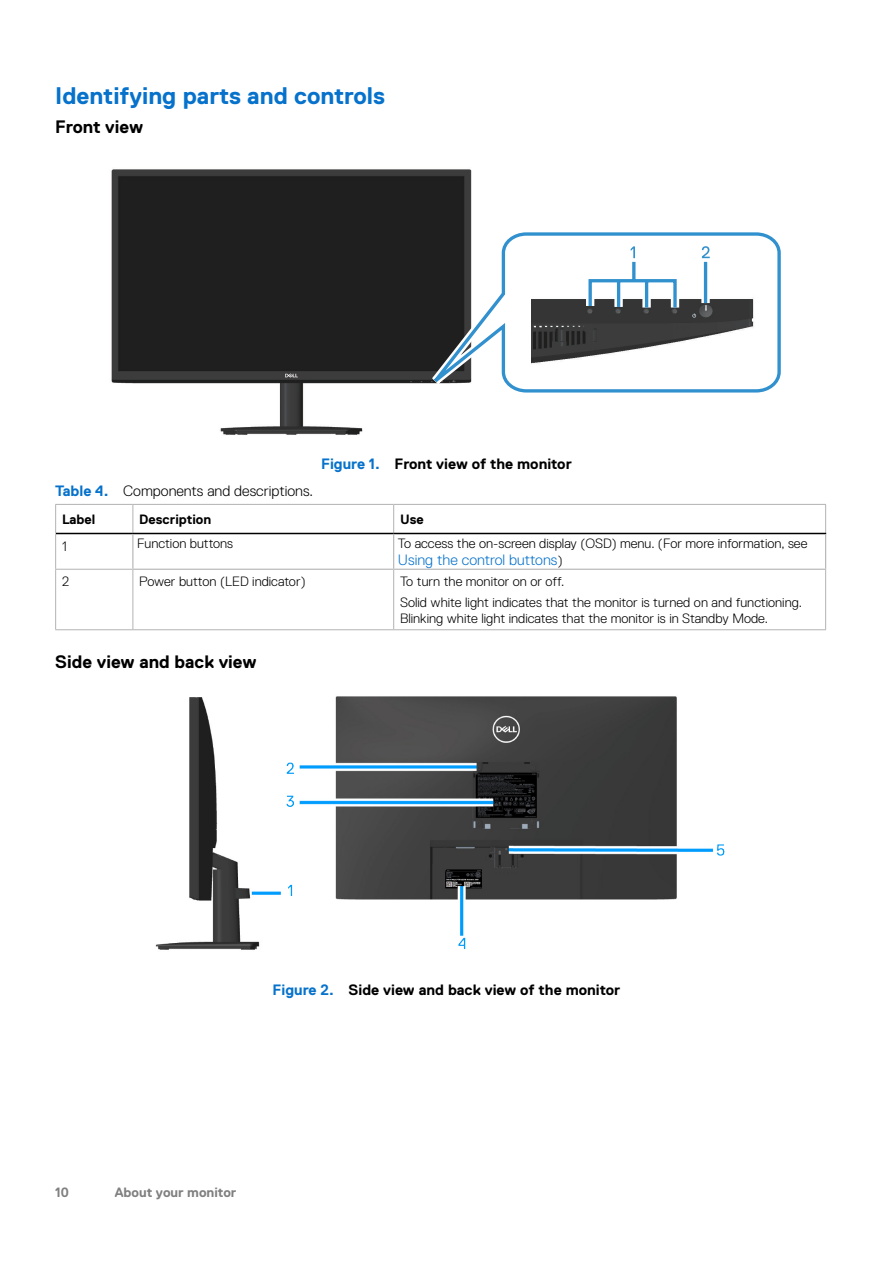
<style>
.page{position:relative;width:893px;height:1263px;background:#fff}
.page>*{position:absolute;margin:0;border:0;box-sizing:border-box;transform-origin:0 0}
.Head2{font:700 24px "Dell Replica";color:#0672cb}
.Head3{font:700 18px "Dell Replica";color:#000}
.Image_Title{font:700 15px "Dell Replica";color:#000}
.Table_Title{font:300 15px "Dell Replica";color:#000}
.Table_Paragraph{font:300 15px "Dell Replica";color:#0672cb}
.Table_Paragraph-2{font:300 13.5px/16.5px "Dell Replica";color:#000}
.Table_Head{font:700 13.5px "Dell Replica";color:#000}
.t1{font:700 13.5px "Dell Replica";color:#808080}
.s1{color:#0672cb}
.s2{font-weight:700;color:#0672cb}
.s3{font-size:13.5px;color:#000}
</style>
<div class="page">
<img style="left:111px;top:169px;width:361px;height:266px">
<svg style="left:385px;top:226px;width:87px;height:206px"></svg>
<svg style="left:415px;top:231px;width:366px;height:170px"></svg>
<svg style="left:582px;top:246px;width:132px;height:72px"></svg>
<hr style="left:55px;top:504px;width:78px;height:1px;background:#b3b3b3">
<svg style="left:55px;top:505px;width:1px;height:28px"></svg>
<hr style="left:133px;top:504px;width:261px;height:1px;background:#b3b3b3">
<svg style="left:132px;top:505px;width:1px;height:28px"></svg>
<hr style="left:394px;top:504px;width:432px;height:1px;background:#b3b3b3">
<svg style="left:393px;top:505px;width:1px;height:28px"></svg>
<svg style="left:825px;top:505px;width:1px;height:28px"></svg>
<hr style="left:55px;top:533px;width:1px;height:36px;background:#b3b3b3">
<hr style="left:55px;top:569px;width:77px;height:1px;background:#b3b3b3">
<hr style="left:55px;top:570px;width:1px;height:59px;background:#b3b3b3">
<hr style="left:132px;top:570px;width:1px;height:59px;background:#b3b3b3">
<hr style="left:393px;top:570px;width:1px;height:59px;background:#b3b3b3">
<hr style="left:825px;top:570px;width:1px;height:59px;background:#b3b3b3">
<hr style="left:55px;top:629px;width:78px;height:1px;background:#b3b3b3">
<hr style="left:133px;top:629px;width:261px;height:1px;background:#b3b3b3">
<hr style="left:394px;top:629px;width:432px;height:1px;background:#b3b3b3">
<hr style="left:56px;top:533px;width:77px;height:1px;background:#000">
<hr style="left:133px;top:533px;width:261px;height:1px;background:#000">
<hr style="left:394px;top:533px;width:432px;height:1px;background:#000">
<hr style="left:132px;top:534px;width:1px;height:35px;background:#b3b3b3">
<hr style="left:393px;top:534px;width:1px;height:35px;background:#b3b3b3">
<hr style="left:825px;top:534px;width:1px;height:35px;background:#b3b3b3">
<hr style="left:132px;top:569px;width:262px;height:1px;background:#b3b3b3">
<hr style="left:394px;top:569px;width:432px;height:1px;background:#b3b3b3">
<img style="left:155px;top:696px;width:570px;height:254px">
<h2 class="Head2" style="left:55px;top:82px;width:331px">Identifying parts and controls</h2>
<h3 class="Head3" style="left:55px;top:117px;width:90px">Front view</h3>
<p class="Image_Title" style="left:321px;top:455px;width:252px"><span class="s1">Figure 1.</span> Front view of the monitor</p>
<p class="Table_Title" style="left:55px;top:482px;width:259px"><span class="s2">Table 4.</span> Components and descriptions.</p>
<p class="Table_Head" style="left:62px;top:512px;width:35px">Label</p>
<p class="Table_Head" style="left:139px;top:512px;width:74px">Description</p>
<p class="Table_Head" style="left:400px;top:512px;width:25px">Use</p>
<p class="Table_Paragraph-2" style="left:62px;top:538px;width:6px">1</p>
<p class="Table_Paragraph-2" style="left:137px;top:536px;width:98px">Function buttons</p>
<p class="Table_Paragraph-2" style="left:398px;top:536px;width:411px">To access the on-screen display (OSD) menu. (For more information, see</p>
<p class="Table_Paragraph" style="left:398px;top:551px;width:166px">Using the control buttons<span class="s3">)</span></p>
<p class="Table_Paragraph-2" style="left:62px;top:573px;width:9px">2</p>
<p class="Table_Paragraph-2" style="left:139px;top:573px;width:168px">Power button (LED indicator)</p>
<p class="Table_Paragraph-2" style="left:400px;top:573px;width:166px">To turn the monitor on or off.</p>
<p class="Table_Paragraph-2" style="left:400px;top:594px;width:404px">Solid white light indicates that the monitor is turned on and functioning.<br>Blinking white light indicates that the monitor is in Standby Mode.</p>
<h3 class="Head3" style="left:55px;top:652px;width:203px">Side view and back view</h3>
<p class="Image_Title" style="left:273px;top:981px;width:349px"><span class="s1">Figure 2.</span> Side view and back view of the monitor</p>
<p class="t1" style="left:55px;top:1185px;width:15px">10</p>
<p class="t1" style="left:115px;top:1184px;width:123px">About your monitor</p>
</div>
